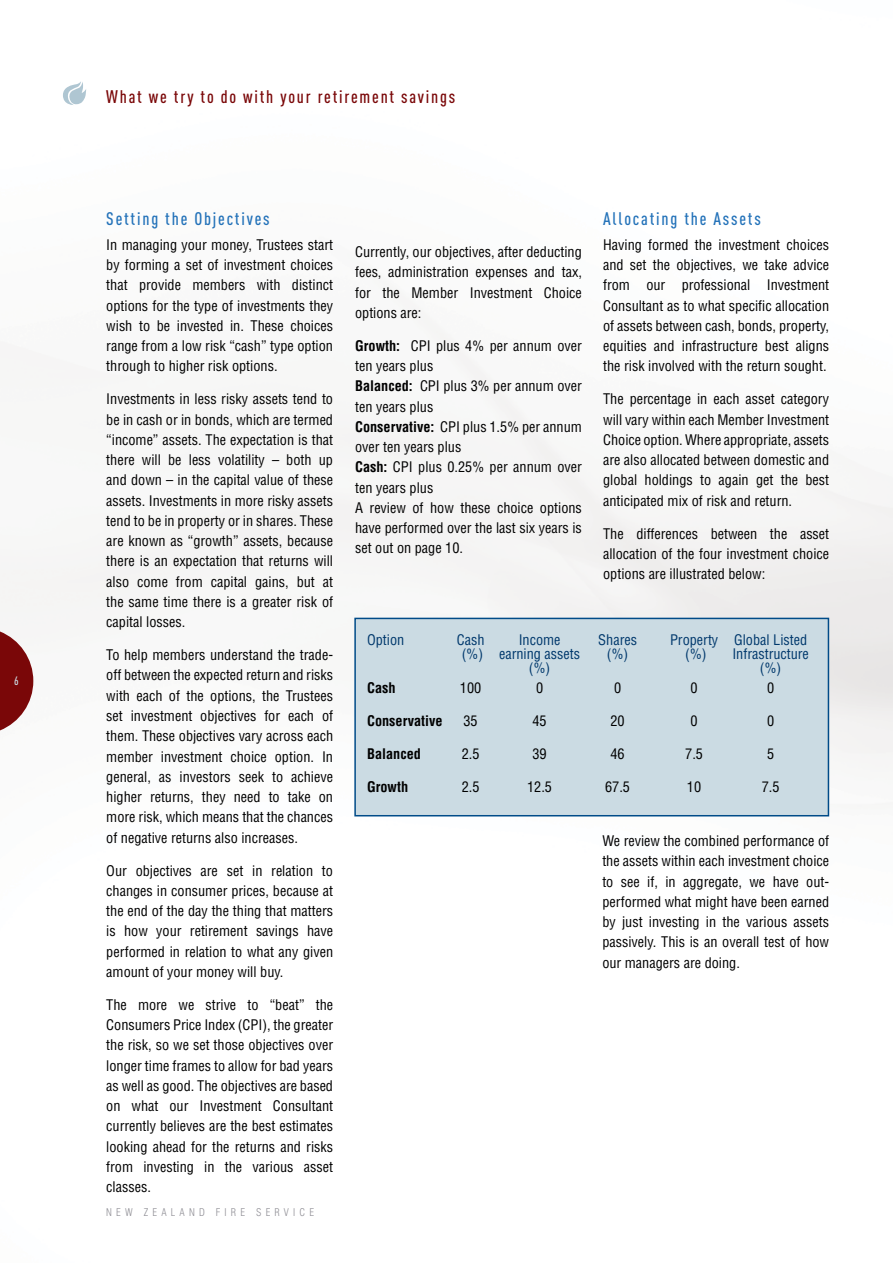
<style>
.page{position:relative;width:893px;height:1263px;background:#fff}
.page>*{position:absolute;margin:0;border:0;box-sizing:border-box;transform-origin:0 0}
.t1{font:500 18px "DIN Cond";letter-spacing:.1em;color:#2372b9}
.t2{font:500 18px "DIN Cond";letter-spacing:.1em;color:#7a0708}
.t3{font:14.25px/20.2px "Switzerland Condensed";color:#000;text-align:justify}
.t4{font:14.25px "Switzerland Condensed";color:#00386c}
.t5{font:700 14.25px "Switzerland Condensed";color:#000}
.t6{font:500 12px "DIN Cond";color:#cbdbe3}
.t7{font:300 condensed 10.5px "Swiss 721 BT";letter-spacing:.4em;color:#8e8d94}
.s1{font-weight:700}
</style>
<div class="page">
<svg style="left:63px;top:81px;width:23px;height:25px"></svg>
<svg style="left:0;top:631px;width:33px;height:99px"></svg>
<div style="left:354px;top:618px;width:475px;height:198px;background:#cbdbe3;border:2px solid #004b88"></div>
<p class="t6" style="left:14px;top:674px;width:6px">6</p>
<p class="t2" style="left:106px;top:86px;width:350px">What we try to do with your retirement savings</p>
<p class="t1" style="left:106px;top:208px;width:165px">Setting the Objectives</p>
<p class="t3" style="left:106px;top:234px;width:228px">In managing your money, Trustees start by forming a set of investment choices that provide members with distinct options for the type of investments they wish to be invested in. These choices range from a low risk “cash” type option through to higher risk options.</p>
<p class="t3" style="left:106px;top:389px;width:228px">Investments in less risky assets tend to be in cash or in bonds, which are termed “income” assets. The expectation is that there will be less volatility – both up and down – in the capital value of these assets. Investments in more risky assets tend to be in property or in shares. These are known as “growth” assets, because there is an expectation that returns will also come from capital gains, but at the same time there is a greater risk of capital losses.</p>
<p class="t3" style="left:106px;top:645px;width:228px">To help members understand the trade&shy;off between the expected return and risks with each of the options, the Trustees set investment objectives for each of them. These objectives vary across each member investment choice option. In general, as investors seek to achieve higher returns, they need to take on more risk, which means that the chances of negative returns also increases.</p>
<p class="t3" style="left:106px;top:860px;width:228px">Our objectives are set in relation to changes in consumer prices, because at the end of the day the thing that matters is how your retirement savings have performed in relation to what any given amount of your money will buy.</p>
<p class="t3" style="left:106px;top:994px;width:228px">The more we strive to “beat” the Consumers Price Index (CPI), the greater the risk, so we set those objectives over longer time frames to allow for bad years as well as good. The objectives are based on what our Investment Consultant currently believes are the best estimates looking ahead for the returns and risks from investing in the various asset classes.</p>
<p class="t7" style="left:106px;top:1205px;width:209px">NEW ZEALAND FIRE SERVICE</p>
<p class="t3" style="left:355px;top:242px;width:228px">Currently, our objectives, after deducting fees, administration expenses and tax, for the Member Investment Choice options are:</p>
<p class="t3" style="left:355px;top:335px;width:228px;text-align:left"><span class="s1">Growth:</span> CPI plus 4% per annum over ten years plus<br><span class="s1">Balanced:</span> CPI plus 3% per annum over ten years plus<br><span class="s1">Conservative:</span> CPI plus 1.5% per annum over ten years plus<br><span class="s1">Cash:</span> CPI plus 0.25% per annum over ten years plus<br>A review of how these choice options have performed over the last six years is set out on page 10.</p>
<p class="t1" style="left:603px;top:208px;width:159px">Allocating the Assets</p>
<p class="t3" style="left:603px;top:234px;width:228px">Having formed the investment choices and set the objectives, we take advice from our professional Investment Consultant as to what specific allocation of assets between cash, bonds, property, equities and infrastructure best aligns the risk involved with the return sought.</p>
<p class="t3" style="left:603px;top:389px;width:228px">The percentage in each asset category will vary within each Member Investment Choice option. Where appropriate, assets are also allocated between domestic and global holdings to again get the best anticipated mix of risk and return.</p>
<p class="t3" style="left:603px;top:523px;width:228px">The differences between the asset allocation of the four investment choice options are illustrated below:</p>
<p class="t4" style="left:367px;top:630px;width:39px">Option</p>
<p class="t4" style="left:457px;top:630px;width:29px">Cash</p>
<p class="t4" style="left:519px;top:630px;width:43px">Income</p>
<p class="t4" style="left:598px;top:630px;width:40px">Shares</p>
<p class="t4" style="left:670px;top:630px;width:139px">Property Global Listed</p>
<p class="t4" style="left:462px;top:645px;width:120px">(%) earning assets</p>
<p class="t4" style="left:607px;top:645px;width:23px">(%)</p>
<p class="t4" style="left:685px;top:645px;width:23px">(%)</p>
<p class="t4" style="left:732px;top:645px;width:78px">Infrastructure</p>
<p class="t4" style="left:529px;top:659px;width:23px">(%)</p>
<p class="t4" style="left:760px;top:659px;width:23px">(%)</p>
<p class="t5" style="left:367px;top:679px;width:30px">Cash</p>
<p class="t3" style="left:460px;top:678px;width:23px">100</p>
<p class="t3" style="left:536px;top:678px;width:9px">0</p>
<p class="t3" style="left:614px;top:678px;width:9px">0</p>
<p class="t3" style="left:691px;top:678px;width:9px">0</p>
<p class="t3" style="left:767px;top:678px;width:9px">0</p>
<p class="t5" style="left:367px;top:712px;width:77px">Conservative</p>
<p class="t3" style="left:463px;top:711px;width:16px">35</p>
<p class="t3" style="left:532px;top:711px;width:16px">45</p>
<p class="t3" style="left:610px;top:711px;width:16px">20</p>
<p class="t3" style="left:691px;top:711px;width:9px">0</p>
<p class="t3" style="left:767px;top:711px;width:9px">0</p>
<p class="t5" style="left:367px;top:745px;width:55px">Balanced</p>
<p class="t3" style="left:462px;top:744px;width:19px">2.5</p>
<p class="t3" style="left:532px;top:744px;width:16px">39</p>
<p class="t3" style="left:610px;top:744px;width:16px">46</p>
<p class="t3" style="left:685px;top:744px;width:19px">7.5</p>
<p class="t3" style="left:767px;top:744px;width:9px">5</p>
<p class="t5" style="left:367px;top:778px;width:43px">Growth</p>
<p class="t3" style="left:462px;top:777px;width:19px">2.5</p>
<p class="t3" style="left:527px;top:777px;width:26px">12.5</p>
<p class="t3" style="left:605px;top:777px;width:26px">67.5</p>
<p class="t3" style="left:687px;top:777px;width:16px">10</p>
<p class="t3" style="left:762px;top:777px;width:19px">7.5</p>
<p class="t3" style="left:602px;top:830px;width:228px">We review the combined performance of the assets within each investment choice to see if, in aggregate, we have out&shy;performed what might have been earned by just investing in the various assets passively. This is an overall test of how our managers are doing.</p>
</div>
